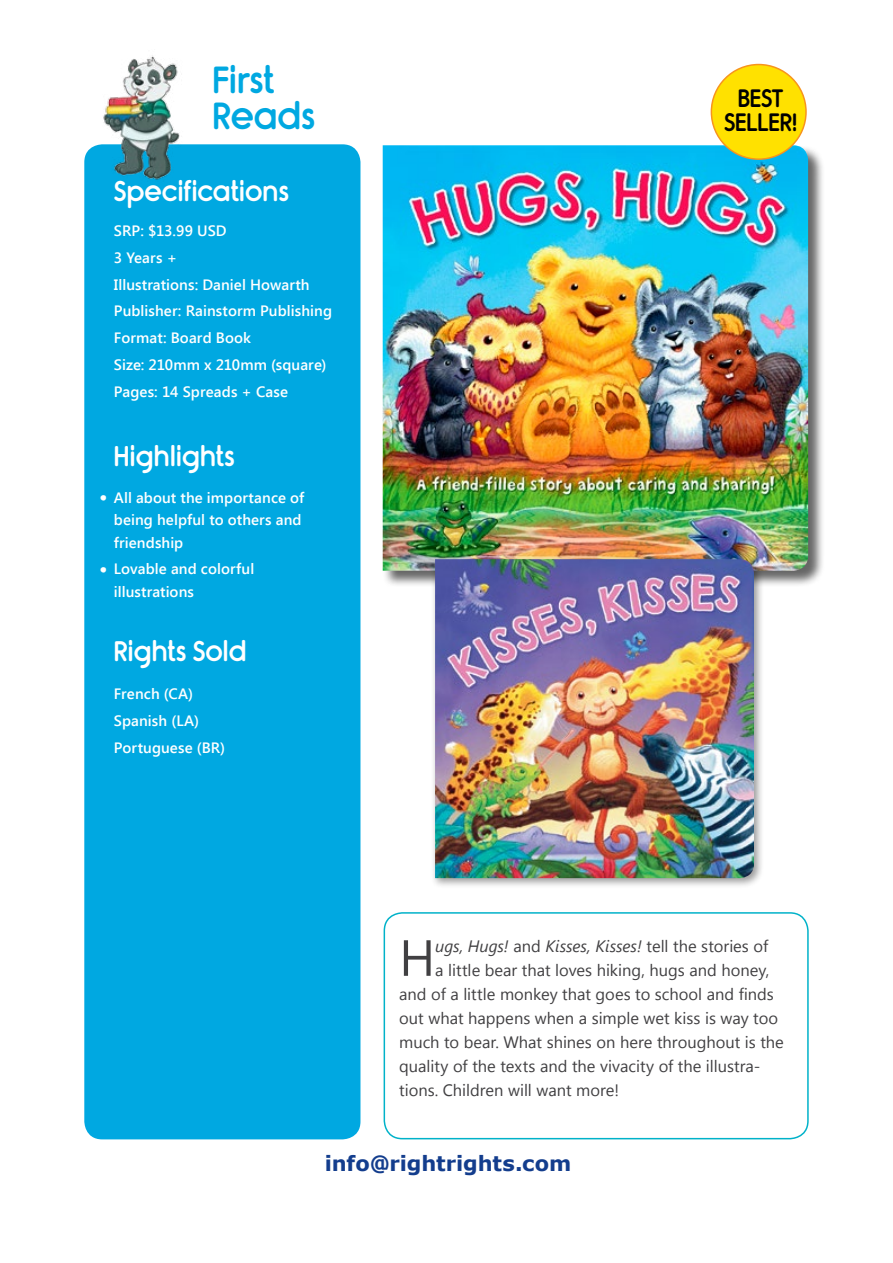
<style>
.page{position:relative;width:893px;height:1263px;background:#fff}
.page>*{position:absolute;margin:0;border:0;box-sizing:border-box;transform-origin:0 0}
.t1{font:50.85px "Segoe UI";color:#414042}
.t2{font:36px/36px "Rimouski Sb";color:#00a8e1}
.t3{font:27px "Rimouski Sb";letter-spacing:.005em;color:#fff}
.t4{font:27px "KG Second Chances Solid";color:#fff}
.t5{font:24px/24px "Rimouski Sb";color:#000;text-align:center}
.t6{font:700 21px "Verdana";letter-spacing:-.005em;color:#133d8d}
.t7{font:16.5px "Segoe UI";color:#414042}
.t8{font:italic 16.5px "Segoe UI";letter-spacing:-.005em;color:#414042}
.t9{font:600 15px/26.7px "Segoe UI";letter-spacing:.005em;color:#fff}
.s1{font-style:normal}
</style>
<div class="page">
<div style="left:84px;top:144px;width:276px;height:995px;background:#00a8e1;border-radius:18px"></div>
<img style="left:85px;top:55px;width:122px;height:125px">
<div style="left:384px;top:912px;width:425px;height:227px;border:2px solid #00b2c9;border-radius:18px"></div>
<div style="left:383px;top:145px;width:442px;height:442px;background:#000;opacity:.6"></div>
<img style="left:383px;top:145px;width:425px;height:426px">
<div style="left:430px;top:554px;width:334px;height:334px;background:#000;opacity:.4"></div>
<img style="left:435px;top:559px;width:319px;height:319px">
<div style="left:711px;top:65px;width:95px;height:94px;background:#ffe100;border-radius:50%"></div>
<div style="left:711px;top:64px;width:96px;height:96px;border:2px solid #f7941e;border-radius:50%"></div>
<h2 class="t2" style="left:213px;top:63px;width:104px">First<br>Reads</h2>
<h3 class="t3" style="left:114px;top:175px;width:176px">Specifications</h3>
<p class="t9" style="left:114px;top:217px;width:220px">SRP: $13.99 USD<br>3 Years +<br>Illustrations: Daniel Howarth<br>Publisher: Rainstorm Publishing<br>Format: Board Book<br>Size: 210mm x 210mm (square)<br>Pages: 14 Spreads + Case</p>
<h3 class="t3" style="left:114px;top:440px;width:122px">Highlights</h3>
<p class="t9" style="left:114px;top:485px;width:192px;line-height:22.5px">All about the importance of being helpful to others and friendship</p>
<p class="t9" style="left:114px;top:557px;width:142px;line-height:22.5px">Lovable and colorful illustrations</p>
<h3 class="t4" style="left:100px;top:480px;width:9px">•</h3>
<h3 class="t4" style="left:100px;top:552px;width:9px">•</h3>
<h3 class="t3" style="left:114px;top:636px;width:134px">Rights Sold</h3>
<p class="t9" style="left:114px;top:680px;width:113px">French (CA)<br>Spanish (LA)<br>Portuguese (BR)</p>
<h3 class="t5" style="left:724px;top:87px;width:75px">BEST<br>SELLER!</h3>
<h1 class="t1" style="left:399px;top:922px;width:38px">H</h1>
<p class="t8" style="left:435px;top:934px;width:334px">ugs, Hugs! <span class="s1">and</span> Kisses, Kisses! <span class="s1">tell the stories of</span></p>
<p class="t7" style="left:435px;top:958px;width:336px">a little bear that loves hiking, hugs and honey,</p>
<p class="t7" style="left:399px;top:982px;width:376px">and of a little monkey that goes to school and finds</p>
<p class="t7" style="left:399px;top:1006px;width:380px">out what happens when a simple wet kiss is way too</p>
<p class="t7" style="left:399px;top:1030px;width:386px">much to bear. What shines on here throughout is the</p>
<p class="t7" style="left:399px;top:1054px;width:363px">quality of the texts and the vivacity of the illustra-</p>
<p class="t7" style="left:399px;top:1078px;width:221px">tions. Children will want more!</p>
<h3 class="t6" style="left:325px;top:1149px;width:248px">info@rightrights.com</h3>
</div>
